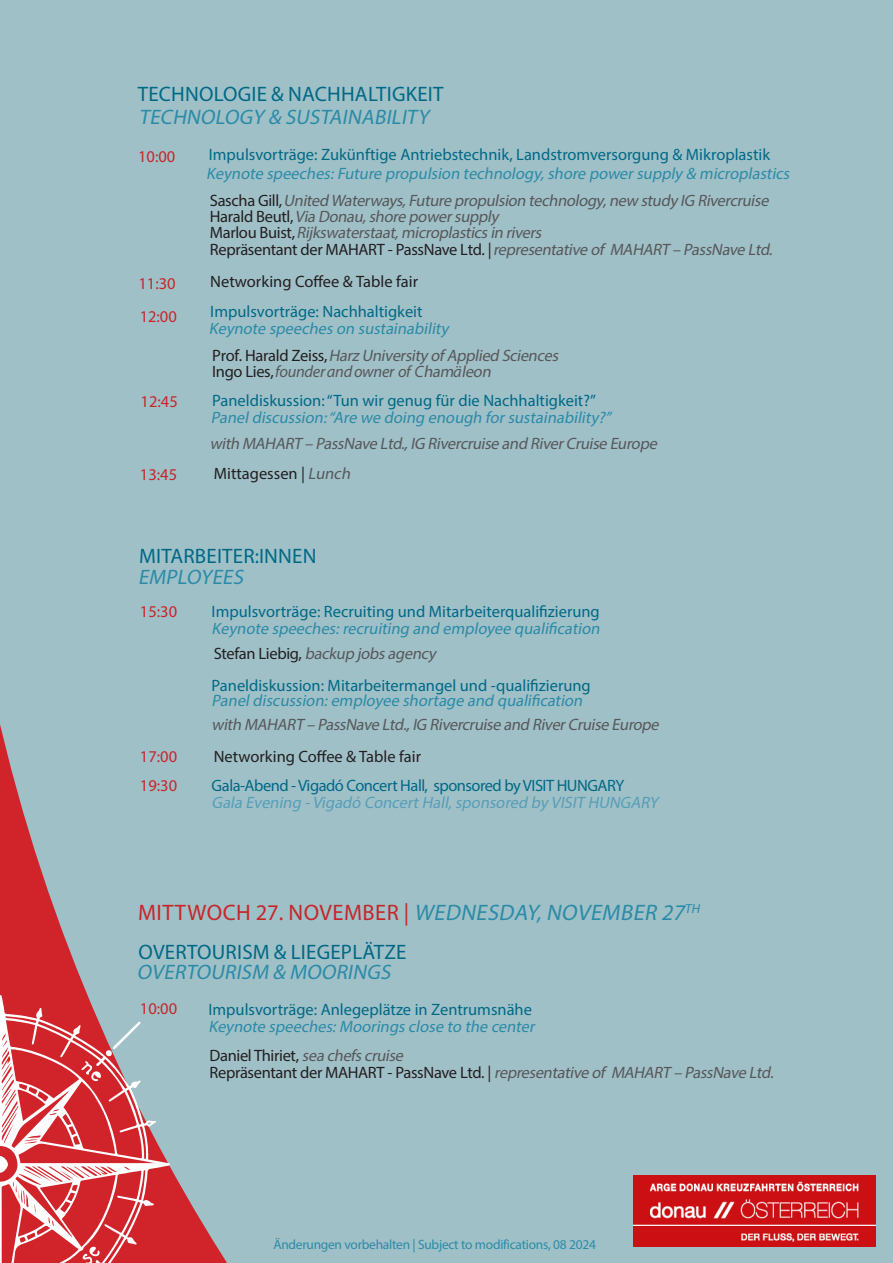
<style>
.page{position:relative;width:893px;height:1263px;background:#a0c0c8}
.page>*{position:absolute;margin:0;border:0;box-sizing:border-box;transform-origin:0 0}
.t1{font:22.5px "Myriad Pro";color:#c6262a}
.t2{font:21px "Myriad Pro";letter-spacing:.01em;color:#006986}
.t3{font:italic 21px "Myriad Pro";color:#2b8ba7}
.t4{font:16.5px/19px "Myriad Pro";color:#006986}
.t5{font:italic 16.5px/16.2px "Myriad Pro";color:#57585a}
.t6{font:italic 16.5px/26.8px "Myriad Pro";color:#2b8ba7}
.t7{font:16.5px "Myriad Pro";letter-spacing:-.025em;color:#231f20}
.t8{font:italic 16.5px "Myriad Pro";color:#569eb7}
.t9{font:16.5px "Myriad Pro";letter-spacing:-.03em;color:#006986}
.t10{font:16.5px "Myriad Pro";color:#c6262a}
.t11{font:16.5px "Myriad Pro";color:#231f20}
.t12{font:16.5px "Myriad Pro";letter-spacing:-.02em;color:#231f20}
.t13{font:13.5px "Myriad Pro";letter-spacing:-.02em;color:#2b8ba7}
.s1{font-style:italic;color:#2b8ba7}
.s2{font-style:normal;color:#231f20}
.s3{color:#231f20}
.s4{color:#57585a}
.s5{font-style:italic;color:#57585a}
.s6{color:#2b8ba7}
</style>
<div class="page">
<svg style="left:0;top:724px;width:227px;height:539px"></svg>
<svg style="left:0;top:995px;width:170px;height:268px;background:#d6696e"></svg>
<svg style="left:81px;top:1021px;width:60px;height:60px"></svg>
<svg style="left:82px;top:1247px;width:18px;height:16px"></svg>
<svg style="left:0;top:1156px;width:8px;height:17px"></svg>
<img style="left:633px;top:1175px;width:243px;height:71px">
<p class="t2" style="left:138px;top:81px;width:307px">TECHNOLOGIE &amp; NACHHALTIGKEIT</p>
<p class="t3" style="left:139px;top:104px;width:296px">TECHNOLOGY &amp; SUSTAINABILITY</p>
<p class="t4" style="left:206px;top:144px;width:588px">Impulsvorträge: Zukünftige Antriebstechnik, Landstromversorgung &amp; Mikroplastik<br><span class="s1">Keynote speeches:Future propulsion technology,shore powersupply &amp; microplastics</span></p>
<p class="t5" style="left:210px;top:192px;width:567px"><span class="s2">S a s c h a G i l l ,</span> United Waterways,Future propulsion technology,new study IG Rivercruise <span class="s2">H a r a l d B e u t l ,</span> Via Donau,shore powersupply<br><span class="s2">M a r l o u B u i s t ,</span> Rijkswaterstaat,microplasticsin rivers<br><span class="s2">R e p rä s e n t a n t d e r M A H A RT - Pa s s N a ve Ltd . |</span> representative of MAHART – PassNave Ltd.</p>
<p class="t4" style="left:210px;top:267px;width:214px;line-height:29.4px"><span class="s3">Networking Coffee &amp; Table fair<br></span>Impulsvorträge: Nachhaltigkeit</p>
<p class="t6" style="left:209px;top:314px;width:354px">Keynote speeches on sustainability<br><span class="s2">P r o f. H a r a l d Z e i s s ,</span> <span class="s4">HarzUniversity of Applied Sciences</span></p>
<p class="t4" style="left:212px;top:357px;width:385px;line-height:28.5px"><span class="s3">Ingo Lies,</span> <span class="s5">founder and owner of C</span><span class="s5">ham</span><span class="s5">ä</span><span class="s5">leon<br></span>Paneldiskussion: “Tun wir genug für die Nachhaltigkeit?”</p>
<p class="t5" style="left:210px;top:403px;width:452px;line-height:26.4px"><span class="s6">Paneldiscussion:“Are we doing enough forsustainability?”<br></span>with MAHART – PassNave Ltd.,IG Rivercruise and RiverCruise Europe</p>
<p class="t11" style="left:214px;top:464px;width:141px">Mittagessen | <span class="s5">Lunch</span></p>
<p class="t10" style="left:138px;top:146px;width:39px">10:00</p>
<p class="t10" style="left:138px;top:273px;width:39px">11:30</p>
<p class="t10" style="left:140px;top:306px;width:39px">12:00</p>
<p class="t10" style="left:141px;top:391px;width:39px">12:45</p>
<p class="t10" style="left:140px;top:464px;width:39px">13:45</p>
<p class="t2" style="left:139px;top:543px;width:179px">MITARBEITER:INNEN</p>
<p class="t3" style="left:138px;top:564px;width:111px">EMPLOYEES</p>
<p class="t10" style="left:140px;top:601px;width:39px">15:30</p>
<p class="t4" style="left:212px;top:601px;width:390px">Impulsvorträge: Recruiting und Mitarbeiterqualifizierung</p>
<p class="t6" style="left:212px;top:614px;width:393px">Keynote speeches:recruiting and employee qualification</p>
<p class="t5" style="left:214px;top:645px;width:227px"><span class="s2">Stefan Liebig,</span> backup jobsagency</p>
<p class="t4" style="left:212px;top:676px;width:381px">Paneldiskussion: Mitarbeitermangel und -qualifizierung</p>
<p class="t6" style="left:212px;top:686px;width:376px">Paneldiscussion:employee shortage and qualification</p>
<p class="t5" style="left:212px;top:716px;width:452px">with MAHART – PassNave Ltd.,IG Rivercruise and RiverCruise Europe</p>
<p class="t10" style="left:140px;top:746px;width:39px">17:00</p>
<p class="t11" style="left:214px;top:746px;width:209px">Networking Coffee &amp; Table fair</p>
<p class="t9" style="left:212px;top:775px;width:414px">Gala-Abend - Vigadó Concert Hall, sponsored by VISIT HUNGARY</p>
<p class="t8" style="left:212px;top:792px;width:452px">Gala Evening -Vigadó ConcertHall,sponsored by VISIT HUNGARY</p>
<p class="t10" style="left:140px;top:775px;width:39px">19:30</p>
<p class="t1" style="left:138px;top:899px;width:566px">M I TT WO C H 2 7 . N OV E M B E R | <span class="s1">WEDNESDAY,NOVEMBER 27</span><sup>TH</sup></p>
<p class="t2" style="left:138px;top:939px;width:270px">OVERTOURISM &amp; LIEGEPLÄTZE</p>
<p class="t3" style="left:137px;top:959px;width:259px">OVERTOURISM &amp; MOORINGS</p>
<p class="t10" style="left:140px;top:999px;width:39px">10:00</p>
<p class="t4" style="left:208px;top:999px;width:325px">Impulsvorträge: Anlegeplätze in Zentrumsnähe</p>
<p class="t6" style="left:208px;top:1012px;width:331px">Keynote speeches:Moorings close to the center</p>
<p class="t12" style="left:209px;top:1045px;width:199px">Daniel Thiriet, <span class="s5">sea chefscruise</span></p>
<p class="t7" style="left:209px;top:1062px;width:569px">R e p rä s e n t a n t d e r M A H A RT - Pa s s N a ve Ltd . | <span class="s5">representative of MAHART – PassNave Ltd.</span></p>
<p class="t13" style="left:273px;top:1236px;width:324px">Änderungen vorbehalten | Subject to modifications, 08 2024</p>
</div>
